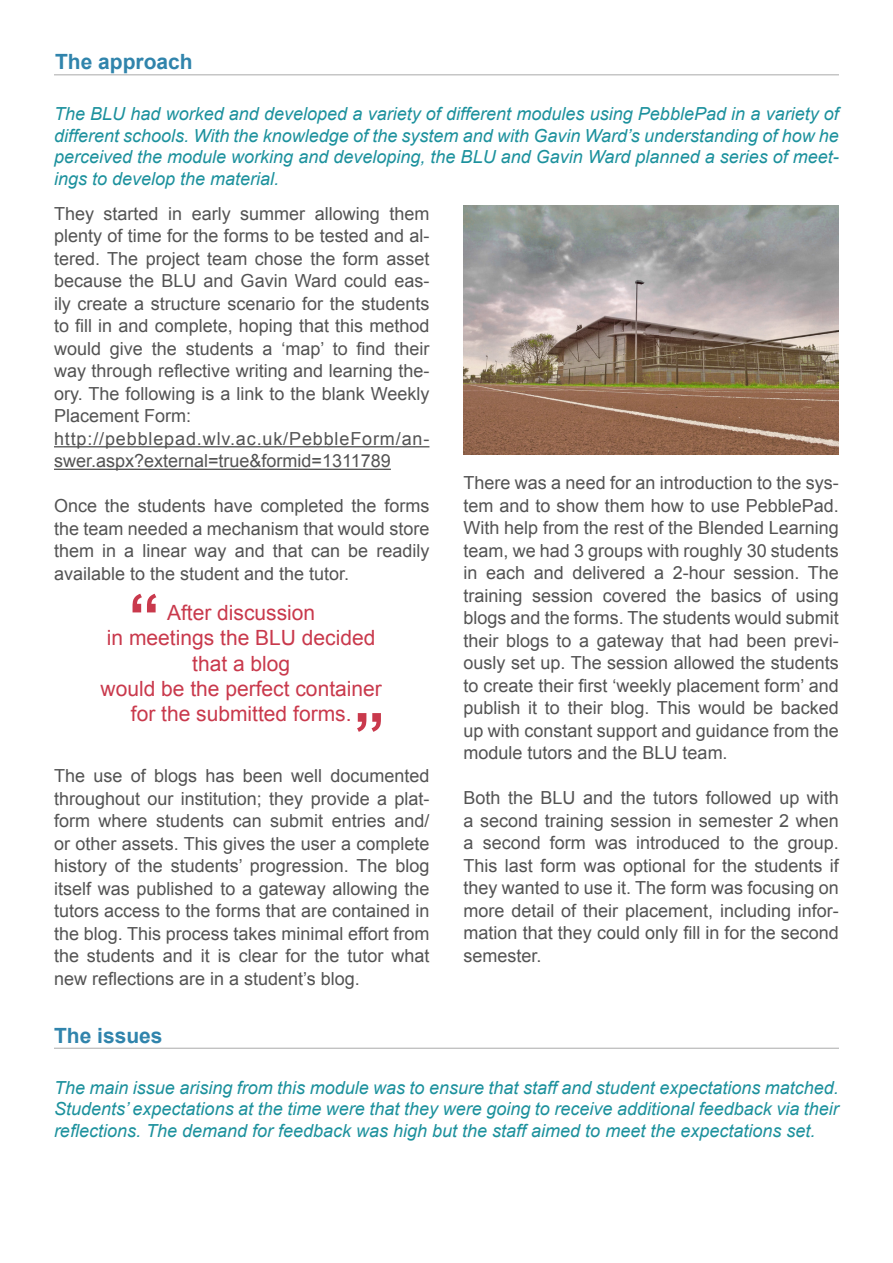
<style>
.page{position:relative;width:893px;height:1263px;background:#fff}
.page>*{position:absolute;margin:0;border:0;box-sizing:border-box;transform-origin:0 0}
.t1{font:700 63px "Arial";color:#c9394c}
.t2{font:21px "Arial";color:#c9394c}
.t3{font:700 21px "Arial";color:#3084ac}
.t4{font:18px/22.5px "Arial";color:#535353;text-align:justify}
.t5{font:italic 18px/21.6px "Arial";color:#1c919d;text-align:justify}
</style>
<div class="page">
<hr style="left:54px;top:446px;width:375px;height:1px;background:#535353">
<hr style="left:54px;top:469px;width:337px;height:1px;background:#535353">
<hr style="left:54px;top:74px;width:785px;height:1px;background:#535353">
<img style="left:463px;top:206px;width:376px;height:249px">
<hr style="left:54px;top:1048px;width:785px;height:1px;background:#535353">
<p class="t3" style="left:55px;top:48px;width:139px">The approach</p>
<p class="t5" style="left:54px;top:103px;width:786px">The BLU had worked and developed a variety of different modules using PebblePad in a variety of different schools. With the knowledge of the system and with Gavin Ward’s understanding of how he perceived the module working and developing, the BLU and Gavin Ward planned a series of meet&shy;ings to develop the material.</p>
<p class="t4" style="left:54px;top:202px;width:377px">They started in early summer allowing them plenty of time for the forms to be tested and al&shy;tered. The project team chose the form asset because the BLU and Gavin Ward could eas&shy;ily create a structure scenario for the students to fill in and complete, hoping that this method would give the students a ‘map’ to find their way through reflective writing and learning the&shy;ory. The following is a link to the blank Weekly Placement Form:</p>
<p class="t4" style="left:54px;top:427px;width:377px">http://pebblepad.wlv.ac.uk/PebbleForm/an&shy;swer.aspx?external=true&amp;formid=1311789</p>
<p class="t4" style="left:54px;top:495px;width:377px">Once the students have completed the forms the team needed a mechanism that would store them in a linear way and that can be readily available to the student and the tutor.</p>
<p class="t1" style="left:128px;top:576px;width:33px">“</p>
<p class="t2" style="left:167px;top:599px;width:150px">After discussion</p>
<p class="t2" style="left:107px;top:624px;width:270px">in meetings the BLU decided</p>
<p class="t2" style="left:192px;top:649px;width:100px">that a blog</p>
<p class="t2" style="left:101px;top:675px;width:283px">would be the perfect container</p>
<p class="t2" style="left:131px;top:700px;width:222px">for the submitted forms.</p>
<p class="t1" style="left:354px;top:694px;width:33px">”</p>
<p class="t4" style="left:54px;top:765px;width:377px">The use of blogs has been well documented throughout our institution; they provide a plat&shy;form where students can submit entries and/ or other assets. This gives the user a complete history of the students’ progression. The blog itself was published to a gateway allowing the tutors access to the forms that are contained in the blog. This process takes minimal effort from the students and it is clear for the tutor what new reflections are in a student’s blog.</p>
<p class="t4" style="left:463px;top:472px;width:377px">There was a need for an introduction to the sys&shy;tem and to show them how to use PebblePad.<br>With help from the rest of the Blended Learning team, we had 3 groups with roughly 30 students in each and delivered a 2-hour session. The training session covered the basics of using blogs and the forms. The students would submit their blogs to a gateway that had been previ&shy;ously set up. The session allowed the students to create their first ‘weekly placement form’ and publish it to their blog. This would be backed up with constant support and guidance from the module tutors and the BLU team.</p>
<p class="t4" style="left:463px;top:787px;width:377px">Both the BLU and the tutors followed up with a second training session in semester 2 when a second form was introduced to the group.<br>This last form was optional for the students if they wanted to use it. The form was focusing on more detail of their placement, including infor&shy;mation that they could only fill in for the second semester.</p>
<p class="t3" style="left:54px;top:1022px;width:110px">The issues</p>
<p class="t5" style="left:54px;top:1077px;width:786px">The main issue arising from this module was to ensure that staff and student expectations matched.<br>Students’ expectations at the time were that they were going to receive additional feedback via their reflections. The demand for feedback was high but the staff aimed to meet the expectations set.</p>
</div>
